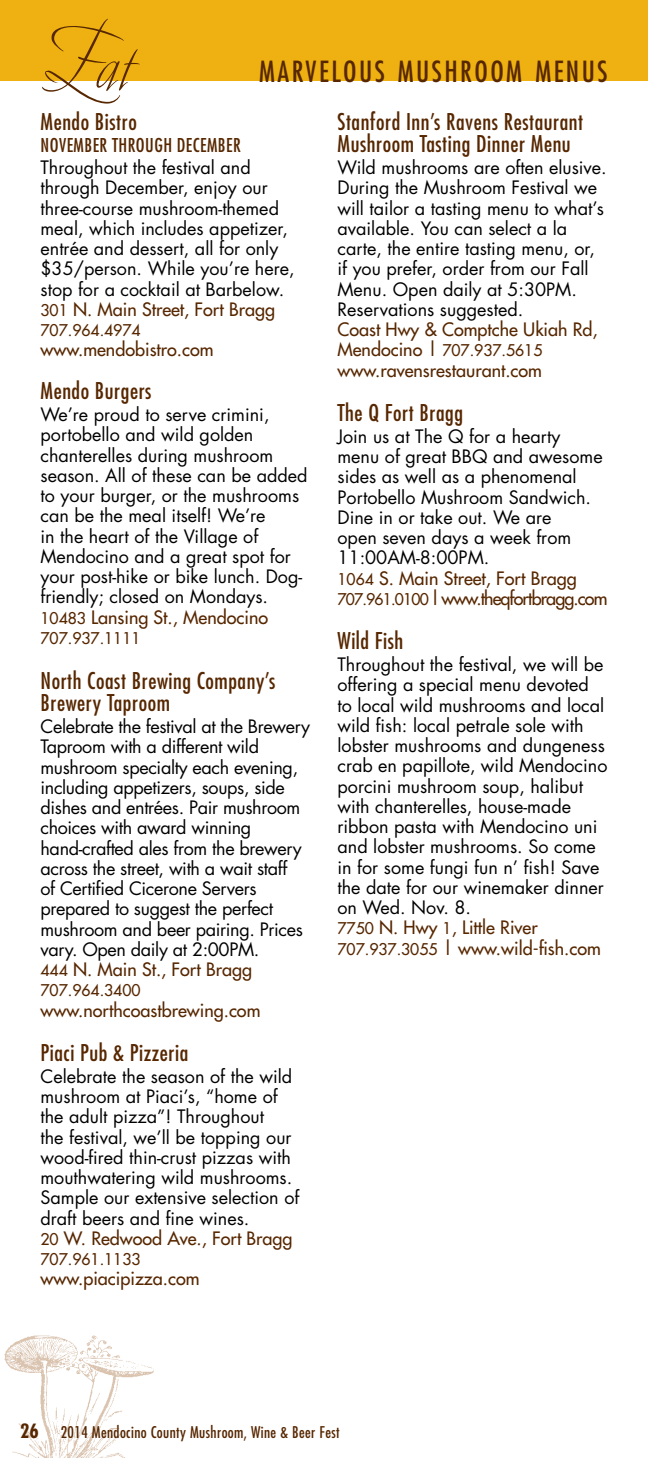
<style>
.page{position:relative;width:648px;height:1458px;background:#fff}
.page>*{position:absolute;margin:0;border:0;box-sizing:border-box;transform-origin:0 0}
.t1{font:99px "Avalon";color:#572700}
.t2{font:condensed 28.35px "Futura";letter-spacing:.085em;color:#572700}
.t3{font:condensed 22.5px/22.5px "Futura";letter-spacing:.025em;color:#572700}
.t4{font:condensed 18.45px "Futura";letter-spacing:.025em;color:#572700}
.t5{font:18px/20.2px "Futura";color:#000}
.t6{font:18px/20.2px "Futura";letter-spacing:-.02em;color:#000}
.t7{font:18px "Futura";color:#572700}
.t8{font:15.75px "Futura";color:#572700}
.t9{font:condensed 15.75px "Futura";letter-spacing:.025em;color:#572700}
.s1{font-size:15.75px;color:#572700}
.s2{color:#572700}
.s3{font-size:18px}
.s4{font-weight:700;font-size:19.12px}
</style>
<div class="page">
<img style="left:4px;top:1335px;width:150px;height:123px">
<div style="left:0;top:0;width:648px;height:81px;background:#eeb111"></div>
<h1 class="t1" style="left:40px;top:3px;width:96px">Eat</h1>
<h2 class="t2" style="left:259px;top:54px;width:350px">MARVELOUS MUSHROOM MENUS</h2>
<p class="t3" style="left:40px;top:110px;width:98px">Mendo Bistro</p>
<p class="t4" style="left:40px;top:134px;width:202px">NOVEMBER THROUGH DECEMBER</p>
<p class="t5" style="left:40px;top:157px;width:256px">Throughout the festival and through December, enjoy our three-course mushroom-themed meal, which includes appetizer, entrée and dessert, all for only $35/person. While you’re here, stop for a cocktail at Barbelow.<br><span class="s1">301</span> <span class="s2">N. Main Street, Fort Bragg</span></p>
<p class="t8" style="left:40px;top:320px;width:102px">707.964.4974</p>
<p class="t7" style="left:40px;top:338px;width:175px">www.mendobistro.com</p>
<p class="t3" style="left:40px;top:379px;width:113px">Mendo Burgers</p>
<p class="t5" style="left:40px;top:404px;width:269px">We’re proud to serve crimini, portobello and wild golden chanterelles during mushroom season. All of these can be added to your burger, or the mushrooms can be the meal itself! We’re<br>in the heart of the Village of<br>Mendocino and a great spot for your post-hike or bike lunch. Dog&shy;friendly; closed on Mondays.<br><span class="s1">10483</span> <span class="s2">Lansing St., Mendocino</span></p>
<p class="t8" style="left:40px;top:628px;width:102px">707.937.1111</p>
<p class="t3" style="left:40px;top:669px;width:236px">North Coast Brewing Company’s<br>Brewery Taproom</p>
<p class="t6" style="left:40px;top:716px;width:271px">Celebrate the festival at the Brewery<br>Taproom with a different wild mushroom specialty each evening, including appetizers, soups, side dishes and entrées. Pair mushroom choices with award winning hand-crafted ales from the brewery across the street, with a wait staff<br>of Certified Cicerone Servers prepared to suggest the perfect mushroom and beer pairing. Prices vary. Open daily at 2:00PM.<br><span class="s1">444</span> <span class="s2">N. Main St., Fort Bragg</span></p>
<p class="t8" style="left:40px;top:980px;width:102px">707.964.3400</p>
<p class="t7" style="left:40px;top:998px;width:222px">www.northcoastbrewing.com</p>
<p class="t3" style="left:40px;top:1041px;width:149px">Piaci Pub &amp; Pizzeria</p>
<p class="t5" style="left:40px;top:1066px;width:260px">Celebrate the season of the wild mushroom at Piaci’s, “home of the adult pizza”! Throughout<br>the festival, we’ll be topping our wood-fired thin-crust pizzas with mouthwatering wild mushrooms.<br>Sample our extensive selection of draft beers and fine wines.<br><span class="s1">20</span> <span class="s2">W. Redwood Ave., Fort Bragg</span></p>
<p class="t8" style="left:40px;top:1249px;width:102px">707.961.1133</p>
<p class="t7" style="left:40px;top:1267px;width:161px">www.piacipizza.com</p>
<p class="t3" style="left:338px;top:110px;width:247px">Stanford Inn’s Ravens Restaurant<br>Mushroom Tasting Dinner Menu</p>
<p class="t5" style="left:338px;top:157px;width:271px">Wild mushrooms are often elusive.<br>During the Mushroom Festival we will tailor a tasting menu to what’s available. You can select a la carte, the entire tasting menu, or, if you prefer, order from our Fall<br>Menu. Open daily at 5:30PM.<br>Reservations suggested.</p>
<p class="t7" style="left:338px;top:318px;width:262px">Coast Hwy &amp; Comptche Ukiah Rd,</p>
<p class="t8" style="left:338px;top:340px;width:207px"><span class="s3">Mendocino |</span> 707.937.5615</p>
<p class="t7" style="left:338px;top:358px;width:206px">www.ravensrestaurant.com</p>
<p class="t3" style="left:338px;top:401px;width:127px">The Q Fort Bragg</p>
<p class="t5" style="left:338px;top:426px;width:272px">Join us at The Q for a hearty<br>menu of great BBQ and awesome sides as well as a phenomenal<br>Portobello Mushroom Sandwich.<br>Dine in or take out. We are<br>open seven days a week from<br>11:00AM-8:00PM.<br><span class="s1">1064</span> <span class="s2">S. Main Street, Fort Bragg<br></span><span class="s1">707.961.0100</span> <span class="s2">|www.theqfortbragg.com</span></p>
<p class="t3" style="left:338px;top:629px;width:67px">Wild Fish</p>
<p class="t5" style="left:338px;top:654px;width:271px">Throughout the festival, we will be offering a special menu devoted to local wild mushrooms and local wild fish: local petrale sole with lobster mushrooms and dungeness crab en papillote, wild Mendocino porcini mushroom soup, halibut with chanterelles, house-made ribbon pasta with Mendocino uni and lobster mushrooms. So come in for some fungi fun n’ fish! Save the date for our winemaker dinner on Wed. Nov. 8.<br><span class="s1">7750</span> <span class="s2">N. Hwy</span> <span class="s1">1</span><span class="s2">, Little River<br></span><span class="s1">707.937.3055</span> <span class="s2">| www.wild-fish.com</span></p>
<p class="t9" style="left:20px;top:1422px;width:321px"><span class="s4">26</span> 2014 Mendocino County Mushroom, Wine &amp; Beer Fest</p>
</div>
